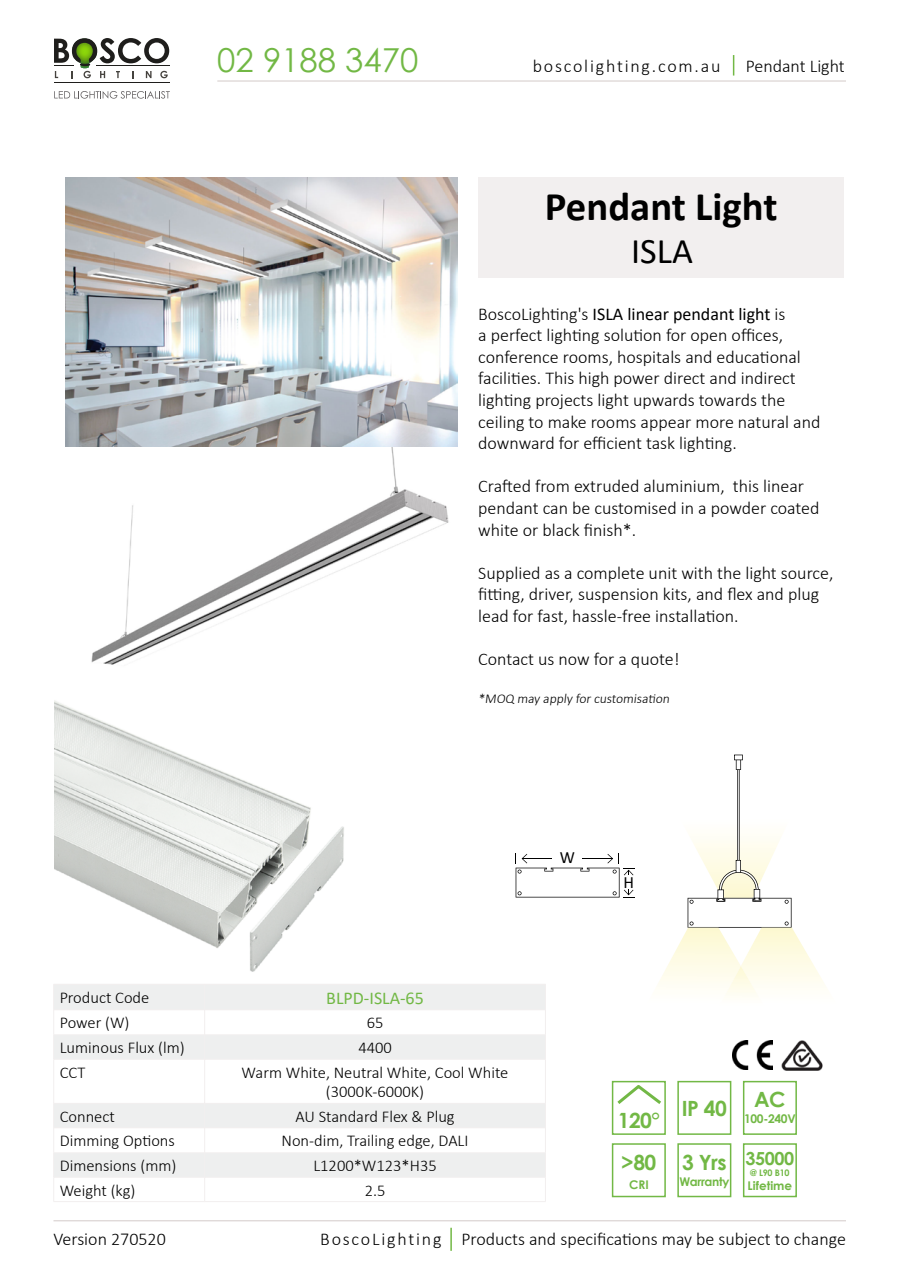
<style>
.page{position:relative;width:900px;height:1275px;background:#fff}
.page>*{position:absolute;margin:0;border:0;box-sizing:border-box;transform-origin:0 0}
.t1{font:700 40.8px "Calibri";color:#000}
.t2{font:36.15px "Calibri";color:#000}
.t3{font:33px "Century Gothic";color:#72b845}
.t4{font:700 21px "Century Gothic";letter-spacing:-.025em;color:#72b845}
.t5{font:300 18px/21.6px "Calibri";color:#000}
.t6{font:300 18px "Calibri";letter-spacing:.1em;color:#000}
.t7{font:18px "Calibri";color:#72b845}
.t8{font:700 18px "Century Gothic";letter-spacing:-.025em;color:#72b845}
.t9{font:16.95px "Calibri";color:#000}
.t10{font:300 16.5px/19.8px "Calibri";color:#000;text-align:center}
.t11{font:300 13.5px "Calibri";color:#000}
.t12{font:700 12px "Century Gothic";letter-spacing:-.025em;color:#72b845}
.t13{font:700 12px "Century Gothic";color:#72b845}
.t14{font:700 9px "Century Gothic";letter-spacing:-.025em;color:#72b845}
.s1{font-weight:400}
</style>
<div class="page">
<hr style="left:54px;top:82px;width:115px;height:1px;background:#1f1e1c">
<svg style="left:54px;top:38px;width:115px;height:40px"></svg>
<svg style="left:54px;top:91px;width:116px;height:8px"></svg>
<svg style="left:733px;top:55px;width:1px;height:21px"></svg>
<hr style="left:217px;top:81px;width:629px;height:1px;background:#d3cac9">
<hr style="left:54px;top:1221px;width:792px;height:1px;background:#d3cac9">
<hr style="left:450px;top:1228px;width:2px;height:23px;background:#72b845">
<img style="left:65px;top:413px;width:384px;height:252px">
<img style="left:54px;top:700px;width:290px;height:272px">
<img style="left:732px;top:1059px;width:41px;height:11px">
<img style="left:781px;top:1059px;width:42px;height:12px">
<div style="left:478px;top:177px;width:366px;height:100px;background:#f2efef"></div>
<svg style="left:54px;top:985px;width:491px;height:192px;fill:#f1efef"></svg>
<hr style="left:54px;top:984px;width:151px;height:1px;background:#f2efef">
<hr style="left:205px;top:984px;width:341px;height:1px;background:#f2efef">
<hr style="left:54px;top:1010px;width:151px;height:1px;background:#f2efef">
<hr style="left:205px;top:1010px;width:341px;height:1px;background:#f2efef">
<hr style="left:54px;top:1035px;width:151px;height:1px;background:#f2efef">
<svg style="left:53px;top:984px;width:1px;height:75px"></svg>
<hr style="left:205px;top:1035px;width:341px;height:1px;background:#f2efef">
<svg style="left:204px;top:985px;width:1px;height:74px"></svg>
<svg style="left:516px;top:755px;width:309px;height:304px"></svg>
<hr style="left:54px;top:1059px;width:151px;height:1px;background:#f2efef">
<hr style="left:53px;top:1059px;width:1px;height:44px;background:#f2efef">
<hr style="left:205px;top:1059px;width:341px;height:1px;background:#f2efef">
<hr style="left:204px;top:1059px;width:1px;height:44px;background:#f2efef">
<hr style="left:545px;top:1059px;width:1px;height:44px;background:#f2efef">
<hr style="left:54px;top:1103px;width:151px;height:1px;background:#f2efef">
<hr style="left:205px;top:1103px;width:341px;height:1px;background:#f2efef">
<hr style="left:54px;top:1128px;width:151px;height:1px;background:#f2efef">
<hr style="left:205px;top:1128px;width:341px;height:1px;background:#f2efef">
<hr style="left:54px;top:1153px;width:151px;height:1px;background:#f2efef">
<hr style="left:205px;top:1153px;width:341px;height:1px;background:#f2efef">
<hr style="left:54px;top:1177px;width:151px;height:1px;background:#f2efef">
<svg style="left:53px;top:1104px;width:1px;height:97px"></svg>
<hr style="left:205px;top:1177px;width:341px;height:1px;background:#f2efef">
<svg style="left:204px;top:1104px;width:1px;height:97px"></svg>
<svg style="left:545px;top:1104px;width:1px;height:97px"></svg>
<hr style="left:54px;top:1201px;width:151px;height:1px;background:#f2efef">
<hr style="left:205px;top:1201px;width:341px;height:1px;background:#f2efef">
<div style="left:677px;top:1143px;width:54px;height:54px;border:2px solid #72b845"></div>
<div style="left:612px;top:1143px;width:54px;height:54px;border:2px solid #72b845"></div>
<div style="left:677px;top:1081px;width:54px;height:54px;border:2px solid #72b845"></div>
<div style="left:743px;top:1143px;width:54px;height:54px;border:2px solid #72b845"></div>
<div style="left:612px;top:1081px;width:54px;height:54px;border:2px solid #72b845"></div>
<svg style="left:615px;top:1083px;width:48px;height:21px"></svg>
<div style="left:743px;top:1081px;width:54px;height:54px;border:2px solid #72b845"></div>
<img style="left:66px;top:177px;width:392px;height:270px">
<h3 class="t3" style="left:217px;top:37px;width:203px">02 9188 3470</h3>
<p class="t6" style="left:533px;top:55px;width:189px">boscolighting.com.au</p>
<p class="t5" style="left:746px;top:55px;width:101px">Pendant Light</p>
<h1 class="t1" style="left:545px;top:178px;width:234px">Pendant Light</h1>
<h2 class="t2" style="left:631px;top:225px;width:63px">ISLA</h2>
<p class="t5" style="left:478px;top:303px;width:344px">BoscoLighting's <span class="s1">ISLA linear pendant light</span> is<br>a perfect lighting solution for open offices, conference rooms, hospitals and educational facilities. This high power direct and indirect lighting projects light upwards towards the ceiling to make rooms appear more natural and downward for efficient task lighting.</p>
<p class="t5" style="left:478px;top:475px;width:343px">Crafted from extruded aluminium, this linear pendant can be customised in a powder coated white or black finish*.</p>
<p class="t5" style="left:478px;top:562px;width:357px">Supplied as a complete unit with the light source, fitting, driver, suspension kits, and flex and plug lead for fast, hassle-free installation.</p>
<p class="t5" style="left:478px;top:648px;width:203px">Contact us now for a quote!</p>
<p class="t11" style="left:478px;top:690px;width:195px">*MOQ may apply for customisation</p>
<p class="t9" style="left:560px;top:845px;width:17px">W</p>
<p class="t9" style="left:624px;top:871px;width:12px">H</p>
<p class="t10" style="left:60px;top:987px;width:91px">Product Code</p>
<p class="t7" style="left:326px;top:985px;width:99px">BLPD-ISLA-65</p>
<p class="t10" style="left:60px;top:1013px;width:71px">Power (W)</p>
<p class="t10" style="left:367px;top:1013px;width:18px">65</p>
<p class="t10" style="left:60px;top:1038px;width:127px">Luminous Flux (lm)</p>
<p class="t10" style="left:358px;top:1038px;width:35px">4400</p>
<p class="t10" style="left:60px;top:1062px;width:27px">CCT</p>
<p class="t10" style="left:242px;top:1062px;width:268px">Warm White, Neutral White, Cool White (3000K-6000K)</p>
<p class="t10" style="left:60px;top:1106px;width:57px">Connect</p>
<p class="t10" style="left:295px;top:1106px;width:161px">AU Standard Flex &amp; Plug</p>
<p class="t10" style="left:60px;top:1131px;width:117px">Dimming Options</p>
<p class="t10" style="left:282px;top:1131px;width:189px">Non-dim, Trailing edge, DALI</p>
<p class="t10" style="left:60px;top:1156px;width:118px">Dimensions (mm)</p>
<p class="t10" style="left:313px;top:1156px;width:125px">L1200*W123*H35</p>
<p class="t10" style="left:60px;top:1180px;width:77px">Weight (kg)</p>
<p class="t10" style="left:365px;top:1180px;width:22px">2.5</p>
<p class="t4" style="left:618px;top:1105px;width:44px">120°</p>
<p class="t4" style="left:621px;top:1146px;width:37px">&gt;80</p>
<p class="t12" style="left:629px;top:1175px;width:21px">CRI</p>
<p class="t4" style="left:682px;top:1092px;width:46px">IP 40</p>
<p class="t4" style="left:682px;top:1146px;width:46px">3 Yrs</p>
<p class="t12" style="left:679px;top:1173px;width:51px">Warranty</p>
<p class="t4" style="left:754px;top:1083px;width:33px">AC</p>
<p class="t12" style="left:744px;top:1110px;width:53px">100-240V</p>
<p class="t8" style="left:746px;top:1145px;width:50px">35000</p>
<p class="t14" style="left:750px;top:1166px;width:41px">@ L90 B10</p>
<p class="t13" style="left:748px;top:1176px;width:46px">Lifetime</p>
<p class="t5" style="left:54px;top:1228px;width:114px">Version 270520</p>
<p class="t5" style="left:320px;top:1228px;width:527px">BoscoLighting Products and specifications may be subject to change</p>
</div>
